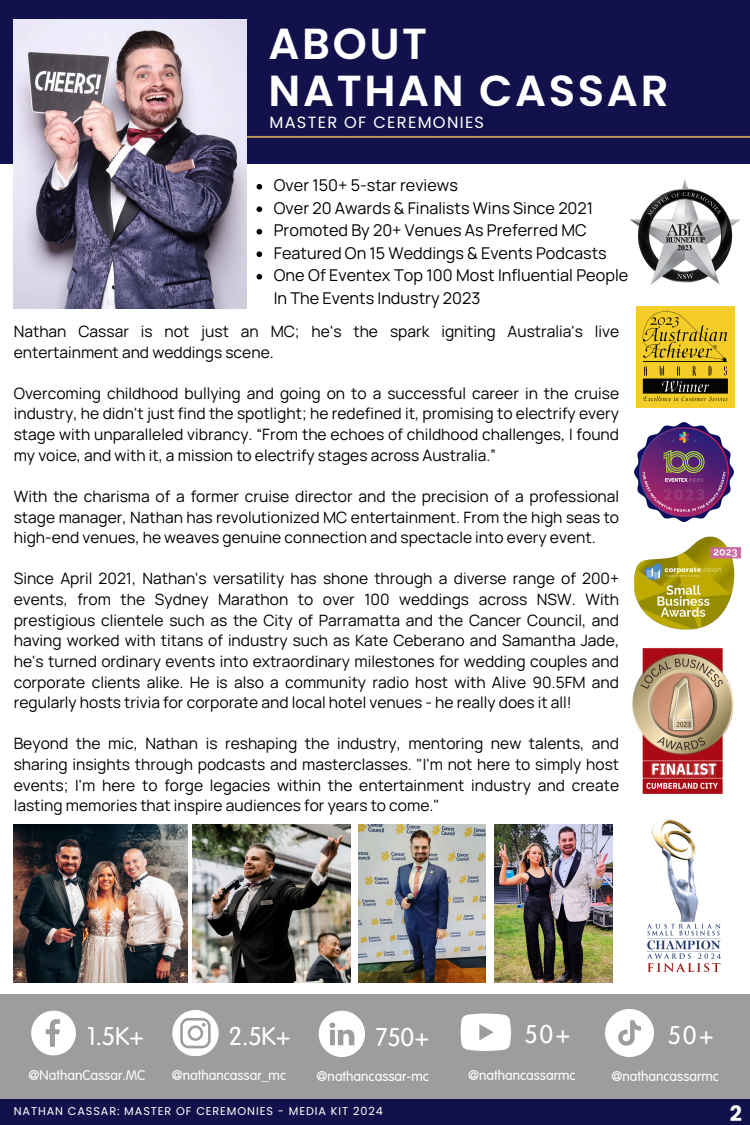
<style>
.page{position:relative;width:750px;height:1125px;background:#fff}
.page>*{position:absolute;margin:0;border:0;box-sizing:border-box;transform-origin:0 0}
.t1{font:600 43.38px/46.9px "Poppins";letter-spacing:.06em;color:#fff}
.t2{font:25px "VAG Rounded Next";color:#fff}
.t3{font:700 21.25px "Poppins";color:#fff}
.t4{font:16.25px/22.5px "Manrope";color:#000}
.t5{font:16.25px "Poppins";letter-spacing:.08em;color:#fff}
.t6{font:15.62px/20.6px "Manrope";color:#000;text-align:justify}
.t7{font:300 13.75px "VAG Rounded";color:#fff}
.t8{font:11.25px "Poppins";letter-spacing:.08em;color:#fff}
</style>
<div class="page">
<div style="left:0;top:1099px;width:750px;height:26px;background:#13114c"></div>
<div style="left:0;top:0;width:750px;height:164px;background:#13114c"></div>
<hr style="left:169px;top:136px;width:581px;height:2px;background:#c39d5d">
<img style="left:14px;top:20px;width:232px;height:288px">
<img style="left:14px;top:824px;width:173px;height:159px">
<img style="left:495px;top:825px;width:118px;height:157px">
<img style="left:192px;top:825px;width:159px;height:157px">
<img style="left:630px;top:179px;width:111px;height:106px">
<img style="left:636px;top:307px;width:98px;height:101px">
<img style="left:635px;top:423px;width:98px;height:98px">
<img style="left:632px;top:648px;width:102px;height:146px">
<img style="left:634px;top:537px;width:108px;height:93px">
<img style="left:647px;top:819px;width:74px;height:153px">
<svg style="left:257px;top:184px;width:5px;height:6px"></svg>
<svg style="left:257px;top:206px;width:5px;height:6px"></svg>
<svg style="left:257px;top:229px;width:5px;height:6px"></svg>
<svg style="left:257px;top:251px;width:5px;height:6px"></svg>
<svg style="left:257px;top:274px;width:5px;height:6px"></svg>
<img style="left:359px;top:825px;width:126px;height:157px">
<div style="left:0;top:994px;width:750px;height:105px;background:#9d9d9d"></div>
<svg style="left:31px;top:1011px;width:45px;height:44px"></svg>
<svg style="left:172px;top:1010px;width:46px;height:46px"></svg>
<svg style="left:319px;top:1011px;width:46px;height:46px"></svg>
<svg style="left:461px;top:1014px;width:50px;height:37px;background:#f2f2f2"></svg>
<img style="left:605px;top:1009px;width:48px;height:48px">
<p class="t1" style="left:268px;top:21px;width:402px">ABOUT<br>NATHAN CASSAR</p>
<p class="t5" style="left:269px;top:111px;width:216px">MASTER OF CEREMONIES</p>
<p class="t4" style="left:274px;top:174px;width:186px">Over 150+ 5-star reviews</p>
<p class="t4" style="left:274px;top:196px;width:321px">Over 20 Awards &amp; Finalists Wins Since 2021</p>
<p class="t4" style="left:274px;top:219px;width:314px">Promoted By 20+ Venues As Preferred MC</p>
<p class="t4" style="left:274px;top:241px;width:334px">Featured On 15 Weddings &amp; Events Podcasts</p>
<p class="t4" style="left:274px;top:264px;width:356px">One Of Eventex Top 100 Most Influential People<br>In The Events Industry 2023</p>
<p class="t6" style="left:14px;top:321px;width:607px">Nathan Cassar is not just an MC; he's the spark igniting Australia's live entertainment and weddings scene.</p>
<p class="t6" style="left:14px;top:383px;width:607px">Overcoming childhood bullying and going on to a successful career in the cruise industry, he didn't just find the spotlight; he redefined it, promising to electrify every stage with unparalleled vibrancy. “From the echoes of childhood challenges, I found my voice, and with it, a mission to electrify stages across Australia.”</p>
<p class="t6" style="left:14px;top:486px;width:607px">With the charisma of a former cruise director and the precision of a professional stage manager, Nathan has revolutionized MC entertainment. From the high seas to high-end venues, he weaves genuine connection and spectacle into every event.</p>
<p class="t6" style="left:14px;top:568px;width:607px">Since April 2021, Nathan's versatility has shone through a diverse range of 200+ events, from the Sydney Marathon to over 100 weddings across NSW. With prestigious clientele such as the City of Parramatta and the Cancer Council, and having worked with titans of industry such as Kate Ceberano and Samantha Jade, he's turned ordinary events into extraordinary milestones for wedding couples and corporate clients alike. He is also a community radio host with Alive 90.5FM and regularly hosts trivia for corporate and local hotel venues - he really does it all!</p>
<p class="t6" style="left:14px;top:733px;width:607px">Beyond the mic, Nathan is reshaping the industry, mentoring new talents, and sharing insights through podcasts and masterclasses. "I'm not here to simply host events; I'm here to forge legacies within the entertainment industry and create lasting memories that inspire audiences for years to come."</p>
<h2 class="t2" style="left:87px;top:1019px;width:59px">1.5K+</h2>
<p class="t7" style="left:29px;top:1067px;width:118px">@NathanCassar.MC</p>
<h2 class="t2" style="left:229px;top:1018px;width:63px">2.5K+</h2>
<h2 class="t7" style="left:172px;top:1068px;width:116px">@nathancassar_mc</h2>
<p class="t2" style="left:375px;top:1019px;width:56px">750+</p>
<h2 class="t7" style="left:317px;top:1068px;width:114px">@nathancassar-mc</h2>
<p class="t2" style="left:524px;top:1017px;width:48px">50+</p>
<h2 class="t7" style="left:468px;top:1067px;width:109px">@nathancassarmc</h2>
<h5 class="t2" style="left:668px;top:1018px;width:48px">50+</h5>
<h5 class="t7" style="left:612px;top:1068px;width:109px">@nathancassarmc</h5>
<h3 class="t8" style="left:14px;top:1104px;width:371px">NATHAN CASSAR: MASTER OF CEREMONIES - MEDIA KIT 2024</h3>
<h1 class="t3" style="left:730px;top:1099px;width:14px">2</h1>
</div>
